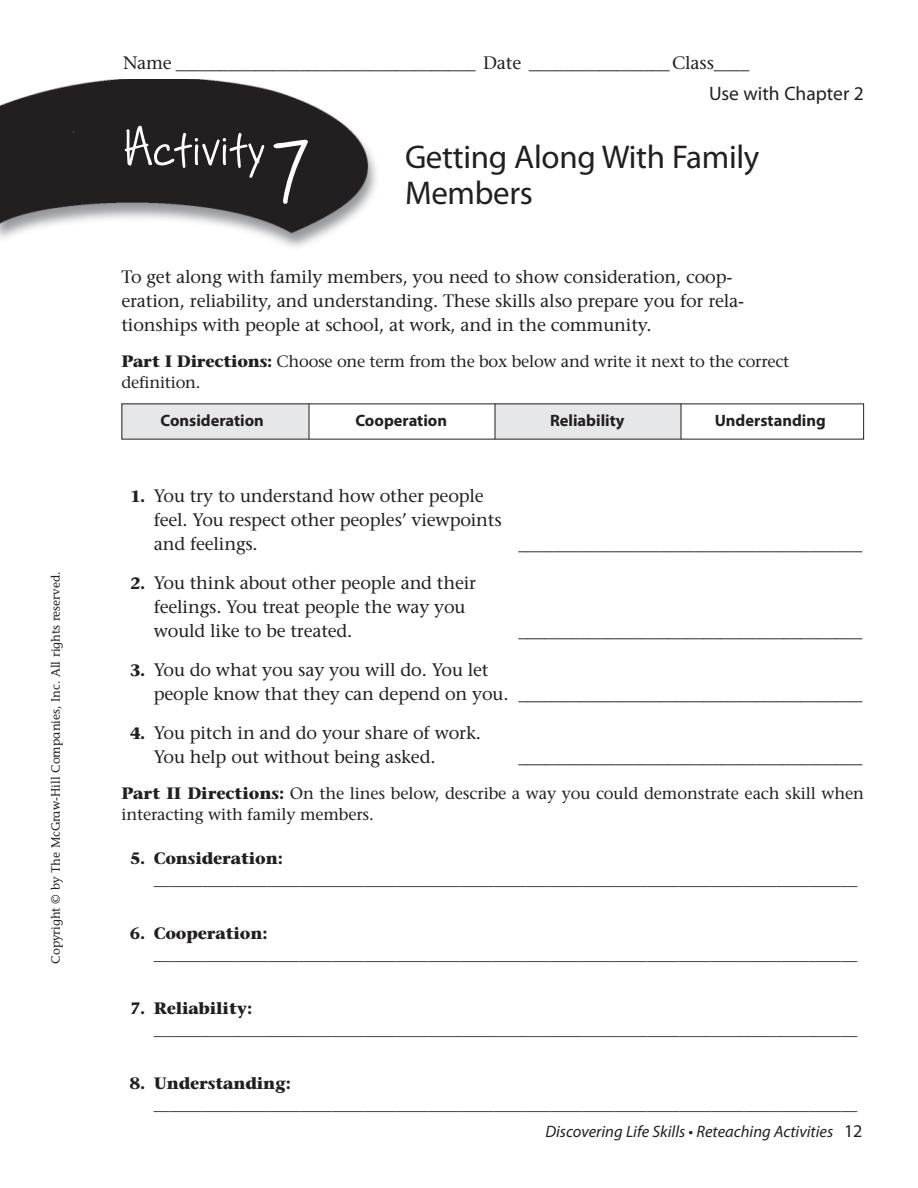
<style>
.page{position:relative;width:918px;height:1188px;background:#fff}
.page>*{position:absolute;margin:0;border:0;box-sizing:border-box;transform-origin:0 0}
.t1{font:52.5px "Bruno JB Std";color:#fff}
.t2{font:33px/36px "Myriad Pro";letter-spacing:-.01em;color:#231f20}
.t3{font:19.5px "Myriad Pro";color:#231f20}
.t4{font:500 18px/24px "Stone Serif Std";letter-spacing:-.01em;color:#231f20}
.t5{font:500 16.5px/21px "Stone Serif Std";letter-spacing:-.01em;color:#231f20}
.t6{font:700 16.5px "Myriad Pro";color:#231f20}
.t7{font:italic 16.5px "Myriad Pro";color:#231f20}
.t8{font:500 12px "Stone Informal Std";color:#231f20}
.s1{font-size:81px}
.s2{font-weight:700}
.s3{font-weight:700;font-size:16.5px}
.s4{font-style:normal;font-size:18px}
</style>
<div class="page">
<img style="left:0;top:80px;width:377px;height:167px">
<div style="left:122px;top:404px;width:187px;height:35px;background:#e6e7e9"></div>
<div style="left:495px;top:404px;width:186px;height:35px;background:#e6e7e9"></div>
<hr style="left:309px;top:404px;width:1px;height:35px;background:#231f20">
<hr style="left:495px;top:404px;width:1px;height:35px;background:#231f20">
<hr style="left:681px;top:404px;width:1px;height:35px;background:#231f20">
<p class="t8" style="left:51px;top:964px;width:394px;rotate:-90deg">Copyright © by The McGraw-Hill Companies, Inc. All rights reserved.</p>
<p class="t4" style="left:123px;top:52px;width:741px">Name __________________________________ Date ________________Class _________________</p>
<p class="t1" style="left:122px;top:129px;width:190px">Activity<span class="s1">7</span></p>
<p class="t3" style="left:709px;top:86px;width:156px">Use with Chapter 2</p>
<p class="t2" style="left:405px;top:142px;width:356px">Getting Along With Family<br>Members</p>
<p class="t4" style="left:122px;top:267px;width:624px">To get along with family members, you need to show consideration, coop&shy;eration, reliability, and understanding. These skills also prepare you for rela&shy;tionships with people at school, at work, and in the community.</p>
<p class="t5" style="left:122px;top:353px;width:669px"><span class="s2">Part I Directions:</span> Choose one term from the box below and write it next to the correct definition.</p>
<p class="t6" style="left:161px;top:414px;width:105px">Consideration</p>
<p class="t6" style="left:355px;top:414px;width:93px">Cooperation</p>
<p class="t6" style="left:550px;top:414px;width:76px">Reliability</p>
<p class="t6" style="left:715px;top:414px;width:113px">Understanding</p>
<p class="t4" style="left:154px;top:486px;width:350px;text-indent:-24px"><span class="s3">1.</span> You try to understand how other people feel. You respect other peoples’ viewpoints and feelings.</p>
<p class="t4" style="left:518px;top:534px;width:346px">_______________________________________</p>
<p class="t4" style="left:154px;top:573px;width:324px;text-indent:-24px"><span class="s3">2.</span> You think about other people and their feelings. You treat people the way you would like to be treated.</p>
<p class="t4" style="left:518px;top:621px;width:346px">_______________________________________</p>
<p class="t4" style="left:154px;top:660px;width:710px;text-indent:-24px"><span class="s3">3.</span> You do what you say you will do. You let<br>people know that they can depend on you. _______________________________________</p>
<p class="t4" style="left:154px;top:723px;width:329px;text-indent:-24px"><span class="s3">4.</span> You pitch in and do your share of work.<br>You help out without being asked.</p>
<p class="t4" style="left:518px;top:747px;width:346px">_______________________________________</p>
<p class="t5" style="left:122px;top:785px;width:744px"><span class="s2">Part II Directions:</span> On the lines below, describe a way you could demonstrate each skill when interacting with family members.</p>
<p class="t5" style="left:154px;top:849px;width:705px;text-indent:-24px"><span class="s2">5. Consideration: </span>_______________________________________________________________________________________</p>
<p class="t5" style="left:154px;top:924px;width:705px;text-indent:-24px"><span class="s2">6. Cooperation: </span>_______________________________________________________________________________________</p>
<p class="t5" style="left:154px;top:999px;width:705px;text-indent:-24px"><span class="s2">7. Reliability: </span>_______________________________________________________________________________________</p>
<p class="t5" style="left:154px;top:1074px;width:705px;text-indent:-24px"><span class="s2">8. Understanding: </span>_______________________________________________________________________________________</p>
<p class="t7" style="left:545px;top:1126px;width:319px">Discovering Life Skills • Reteaching Activities <span class="s4">12</span></p>
</div>
